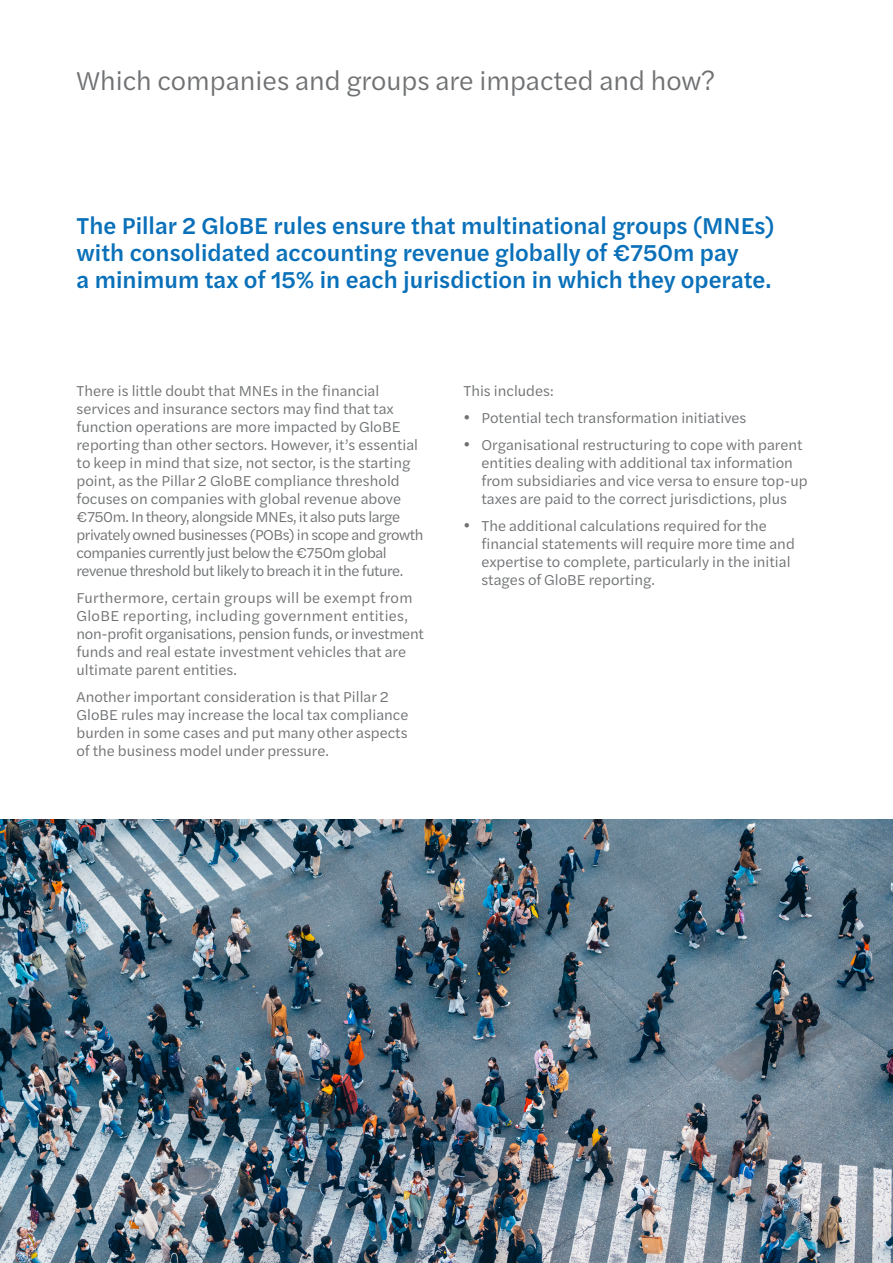
<style>
.page{position:relative;width:893px;height:1263px;background:#fff}
.page>*{position:absolute;margin:0;border:0;box-sizing:border-box;transform-origin:0 0}
.Page_title{font:27px "Halyard Text";color:#6f7173}
.Page_introduction{font:500 24px/27px "Halyard Text";color:#0970b9}
.Body_text{font:15px/18px "Halyard Text";color:#6f7173}
</style>
<div class="page">
<img style="left:0;top:820px;width:893px;height:443px">
<p class="Page_title" style="left:77px;top:61px;width:640px">Which companies and groups are impacted and how?</p>
<p class="Page_introduction" style="left:77px;top:211px;width:699px">The Pillar 2 GloBE rules ensure that multinational groups (MNEs) with consolidated accounting revenue globally of €750m pay<br>a minimum tax of 15% in each jurisdiction in which they operate.</p>
<p class="Body_text" style="left:77px;top:381px;width:348px">There is little doubt that MNEs in the financial services and insurance sectors may find that tax function operations are more impacted by GloBE reporting than other sectors. However, it’s essential to keep in mind that size, not sector, is the starting point, as the Pillar 2 GloBE compliance threshold focuses on companies with global revenue above €750m. In theory, alongside MNEs, it also puts large privately owned businesses (POBs) in scope and growth companies currently just below the €750m global revenue threshold but likely to breach it in the future.</p>
<p class="Body_text" style="left:77px;top:588px;width:349px">Furthermore, certain groups will be exempt from GloBE reporting, including government entities, non-profit organisations, pension funds, or investment funds and real estate investment vehicles that are ultimate parent entities.</p>
<p class="Body_text" style="left:77px;top:687px;width:333px">Another important consideration is that Pillar 2<br>GloBE rules may increase the local tax compliance burden in some cases and put many other aspects of the business model under pressure.</p>
<p class="Body_text" style="left:463px;top:381px;width:92px">This includes:</p>
<p class="Body_text" style="left:463px;top:408px;width:284px">• Potential tech transformation initiatives</p>
<p class="Body_text" style="left:481px;top:435px;width:328px;text-indent:-18px">• Organisational restructuring to cope with parent entities dealing with additional tax information from subsidiaries and vice versa to ensure top-up taxes are paid to the correct jurisdictions, plus</p>
<p class="Body_text" style="left:481px;top:516px;width:315px;text-indent:-18px">• The additional calculations required for the financial statements will require more time and expertise to complete, particularly in the initial stages of GloBE reporting.</p>
</div>
